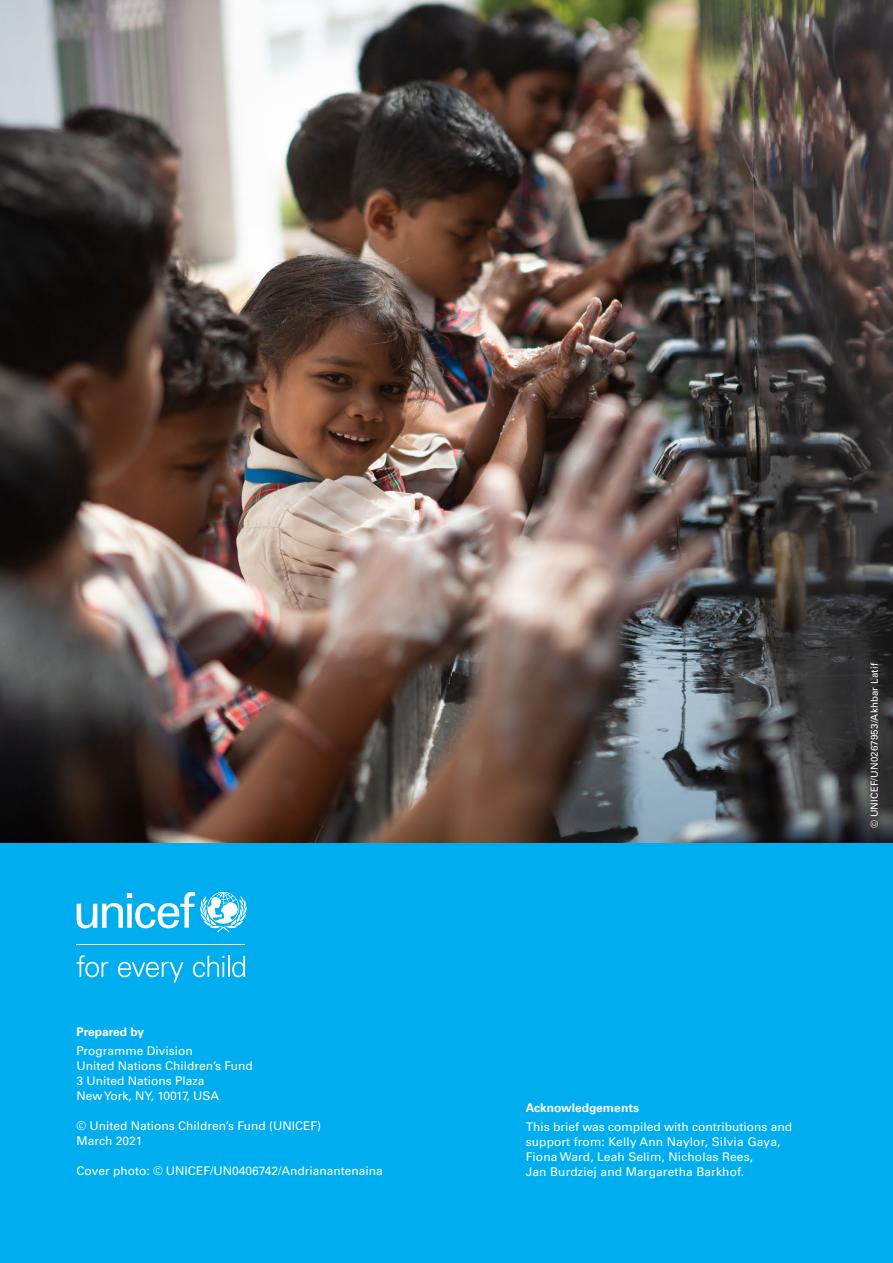
<style>
.page{position:relative;width:893px;height:1263px;background:#fff}
.page>*{position:absolute;margin:0;border:0;box-sizing:border-box;transform-origin:0 0}
.t1{font:12px/15px "Univers LT Pro 55 Roman";color:#fff}
.t2{font:700 12px "Univers LT Pro 65";color:#fff}
.t3{font:9.75px "Univers LT Pro 55 Roman";letter-spacing:.015em;color:#fff}
</style>
<div class="page">
<div style="left:0;top:787px;width:893px;height:476px;background:#00aeef"></div>
<svg style="left:77px;top:892px;width:170px;height:40px"></svg>
<hr style="left:77px;top:944px;width:168px;height:1px;background:#fff">
<svg style="left:77px;top:955px;width:31px;height:22px"></svg>
<svg style="left:118px;top:962px;width:65px;height:20px"></svg>
<svg style="left:193px;top:956px;width:52px;height:21px"></svg>
<img style="left:0;top:0;width:893px;height:843px">
<p class="t2" style="left:77px;top:1025px;width:69px">Prepared by</p>
<p class="t1" style="left:77px;top:1044px;width:118px">Programme Division</p>
<p class="t1" style="left:77px;top:1059px;width:178px">United Nations Children’s Fund</p>
<p class="t1" style="left:77px;top:1074px;width:130px">3 United Nations Plaza</p>
<p class="t1" style="left:77px;top:1089px;width:144px">New York, NY, 10017, USA</p>
<p class="t1" style="left:77px;top:1119px;width:246px">© United Nations Children’s Fund (UNICEF)</p>
<p class="t1" style="left:77px;top:1134px;width:68px">March 2021</p>
<p class="t1" style="left:77px;top:1164px;width:308px">Cover photo: © UNICEF/UN0406742/Andrianantenaina</p>
<p class="t3" style="left:869px;top:828px;width:167px;rotate:-90deg">© UNICEF/UN0267953/Akhbar Latif</p>
<p class="t2" style="left:526px;top:1100px;width:115px">Acknowledgements</p>
<p class="t1" style="left:526px;top:1119px;width:268px">This brief was compiled with contributions and support from: Kelly Ann Naylor, Silvia Gaya, Fiona Ward, Leah Selim, Nicholas Rees,<br>Jan Burdziej and Margaretha Barkhof.</p>
</div>
